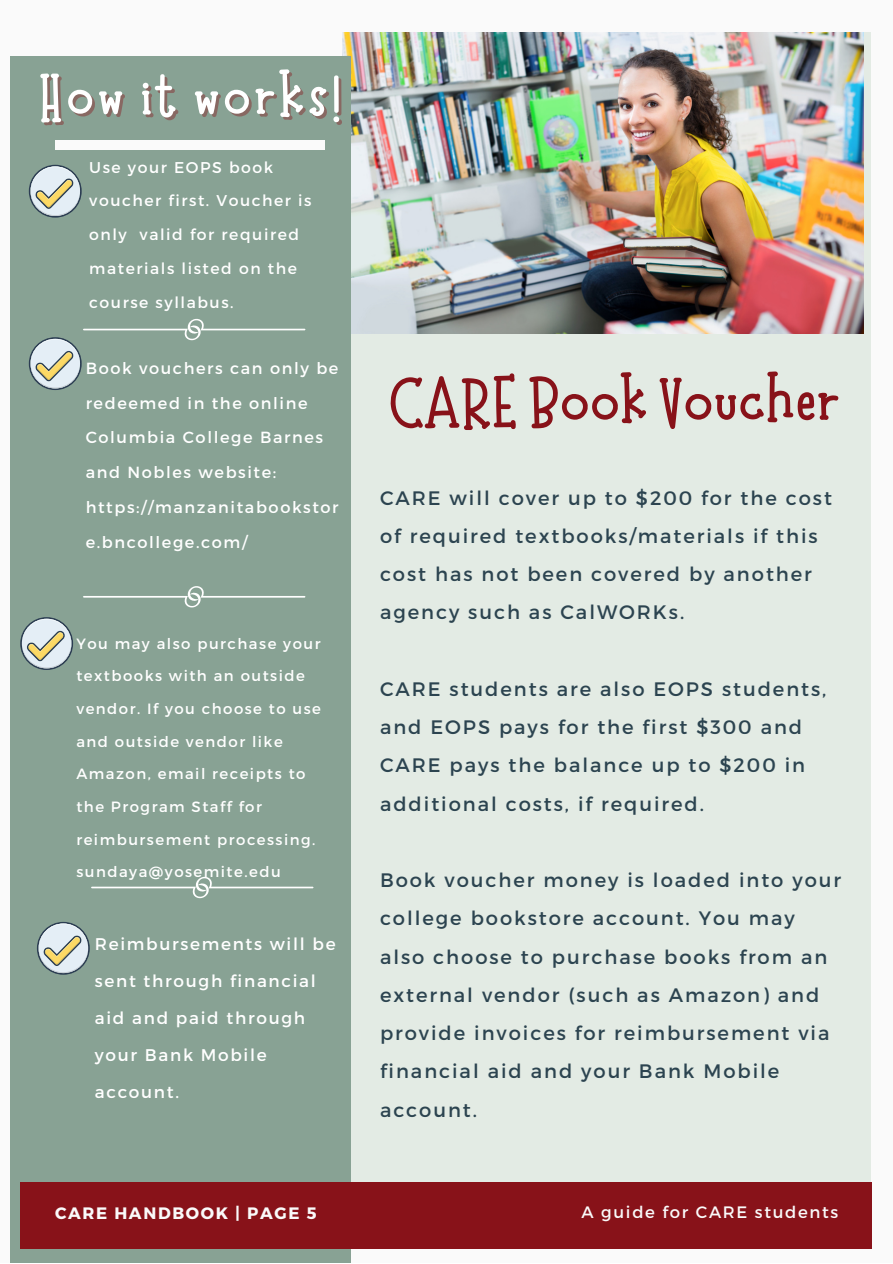
<style>
.page{position:relative;width:893px;height:1264px;background:#fff}
.page>*{position:absolute;margin:0;border:0;box-sizing:border-box;transform-origin:0 0}
.t1{font:700 67.5px "Moonlight";color:#881219}
.t2{font:700 63px "Moonlight";letter-spacing:.05em;color:#fff}
.t3{font:19.5px/38.2px "Montserrat";letter-spacing:.1em;color:#2c4450}
.t4{font:16.95px/37px "Montserrat";letter-spacing:.1em;color:#fff}
.t5{font:16.5px "Montserrat";letter-spacing:.1em;color:#fafafa}
.t6{font:700 16.5px "Montserrat";letter-spacing:.1em;color:#fafafa}
.t7{font:16.2px/34.8px "Montserrat";letter-spacing:.1em;color:#fff}
.t8{font:15.6px/33.8px "Montserrat";letter-spacing:.1em;color:#fff}
.t9{font:14.85px/32.7px "Montserrat";letter-spacing:.1em;color:#fff}
</style>
<div class="page">
<div style="left:0;top:0;width:892px;height:1262px;background:#fafafa"></div>
<div style="left:343px;top:32px;width:527px;height:1169px;background:#e3ebe4"></div>
<img style="left:343px;top:32px;width:520px;height:302px">
<div style="left:11px;top:56px;width:339px;height:1206px;background:#88a294"></div>
<div style="left:20px;top:1182px;width:851px;height:66px;background:#881219"></div>
<div style="left:55px;top:140px;width:270px;height:9px;background:#fafafa"></div>
<svg style="left:29px;top:165px;width:53px;height:53px"></svg>
<svg style="left:20px;top:617px;width:53px;height:53px"></svg>
<svg style="left:37px;top:921px;width:53px;height:53px"></svg>
<svg style="left:29px;top:318px;width:276px;height:72px"></svg>
<svg style="left:83px;top:586px;width:222px;height:22px"></svg>
<svg style="left:91px;top:876px;width:222px;height:23px"></svg>
<h2 class="t2" style="left:38px;top:62px;width:305px">How it works!</h2>
<p class="t8" style="left:89px;top:149px;width:224px">Use your EOPS book voucher first. Voucher is only valid for required materials listed on the course syllabus.</p>
<p class="t7" style="left:86px;top:349px;width:254px">Book vouchers can only be redeemed in the online<br>Columbia College Barnes and Nobles website: https://manzanitabookstor e.bncollege.com/</p>
<p class="t9" style="left:76px;top:626px;width:246px">You may also purchase your textbooks with an outside vendor. If you choose to use and outside vendor like<br>Amazon, email receipts to the Program Staff for reimbursement processing. sundaya@yosemite.edu</p>
<p class="t4" style="left:95px;top:924px;width:242px">Reimbursements will be sent through financial aid and paid through your Bank Mobile account.</p>
<h1 class="t1" style="left:388px;top:365px;width:452px">CARE Book Voucher</h1>
<p class="t3" style="left:380px;top:477px;width:453px">CARE will cover up to $200 for the cost of required textbooks/materials if this cost has not been covered by another agency such as CalWORKs.</p>
<p class="t3" style="left:380px;top:669px;width:448px">CARE students are also EOPS students, and EOPS pays for the first $300 and CARE pays the balance up to $200 in additional costs, if required.</p>
<p class="t3" style="left:380px;top:860px;width:462px">Book voucher money is loaded into your college bookstore account. You may also choose to purchase books from an external vendor (such as Amazon) and provide invoices for reimbursement via financial aid and your Bank Mobile account.</p>
<p class="t6" style="left:55px;top:1202px;width:263px">CARE HANDBOOK | PAGE 5</p>
<p class="t5" style="left:581px;top:1201px;width:258px">A guide for CARE students</p>
</div>
